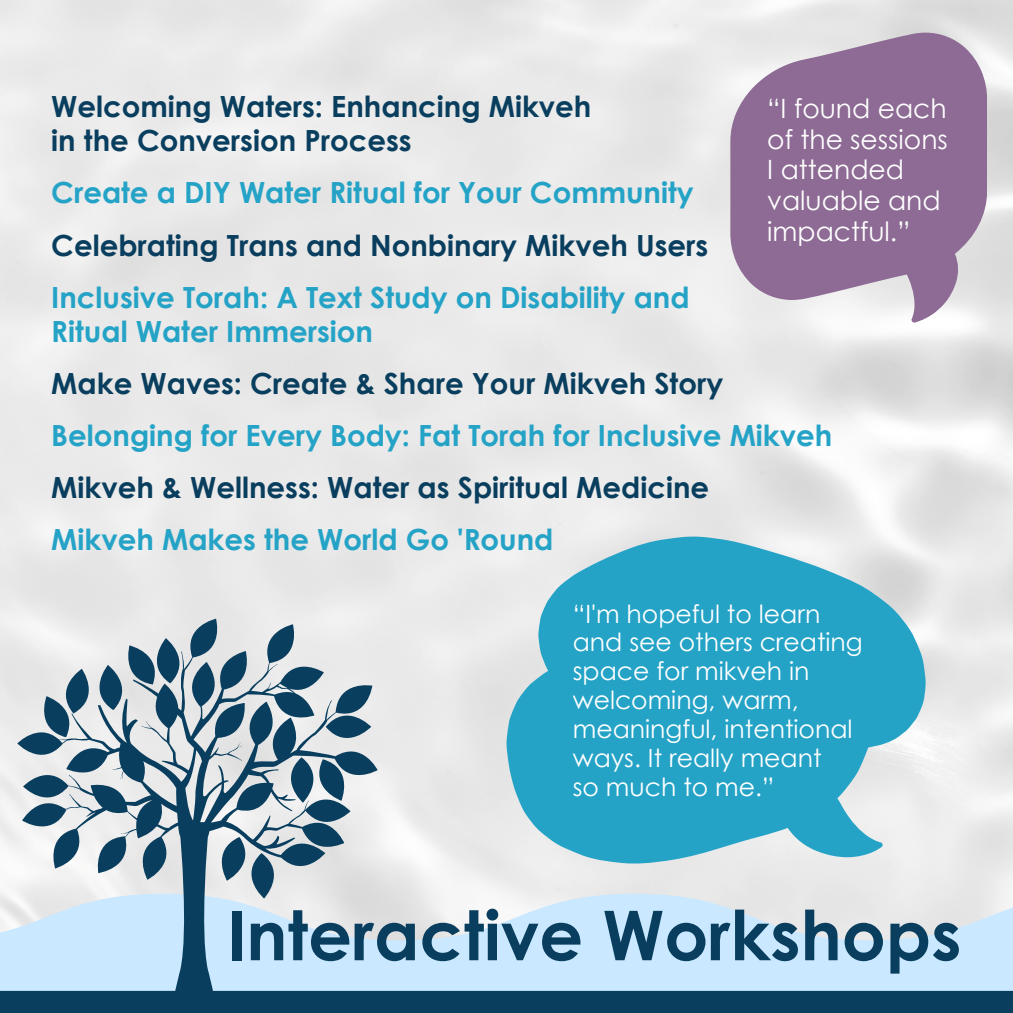
<style>
.page{position:relative;width:1013px;height:1013px;background:#fff}
.page>*{position:absolute;margin:0;border:0;box-sizing:border-box;transform-origin:0 0}
.t1{font:700 68.75px "Century Gothic";color:#093e5e}
.t2{font:700 29.12px/34px "Century Gothic";color:#24a3c7}
.t3{font:700 29.12px "Century Gothic";color:#093e5e}
.t4{font:26.62px/30.6px "Century Gothic";color:#fff}
.t5{font:25.12px/28.9px "Century Gothic";color:#fff}
</style>
<div class="page">
<img style="left:0;top:0;width:1012px;height:893px">
<svg style="left:0;top:893px;width:1012px;height:97px;background:#d3e8f8"></svg>
<svg style="left:730px;top:33px;width:256px;height:289px;background:#a085a6"></svg>
<svg style="left:506px;top:536px;width:419px;height:327px;background:#52b3cf"></svg>
<div style="left:0;top:990px;width:1012px;height:22px;background:#093e5e"></div>
<svg style="left:17px;top:618px;width:361px;height:387px;background:#a6bcca"></svg>
<svg style="left:277px;top:701px;width:94px;height:101px;background:#7f98a8"></svg>
<svg style="left:209px;top:837px;width:79px;height:61px;background:#9aadb8"></svg>
<svg style="left:34px;top:638px;width:159px;height:99px;background:#a3b4be"></svg>
<p class="t3" style="left:51px;top:88px;width:541px">Welcoming Waters: Enhancing Mikveh</p>
<p class="t3" style="left:51px;top:122px;width:362px">in the Conversion Process</p>
<p class="t2" style="left:51px;top:175px;width:644px">Create a DIY Water Ritual for Your Community</p>
<p class="t3" style="left:51px;top:226px;width:658px">Celebrating Trans and Nonbinary Mikveh Users</p>
<p class="t2" style="left:51px;top:279px;width:640px">Inclusive Torah: A Text Study on Disability and<br>Ritual Water Immersion</p>
<p class="t3" style="left:51px;top:365px;width:673px">Make Waves: Create &amp; Share Your Mikveh Story</p>
<p class="t2" style="left:51px;top:418px;width:782px">Belonging for Every Body: Fat Torah for Inclusive Mikveh</p>
<p class="t3" style="left:51px;top:469px;width:659px">Mikveh &amp; Wellness: Water as Spiritual Medicine</p>
<p class="t2" style="left:51px;top:522px;width:504px">Mikveh Makes the World Go 'Round</p>
<p class="t4" style="left:767px;top:92px;width:181px">“I found each</p>
<p class="t4" style="left:767px;top:123px;width:182px">of the sessions</p>
<p class="t4" style="left:767px;top:153px;width:175px">I attended valuable and impactful.”</p>
<p class="t5" style="left:573px;top:598px;width:291px">“I'm hopeful to learn and see others creating space for mikveh in welcoming, warm, meaningful, intentional ways. It really meant</p>
<p class="t5" style="left:573px;top:771px;width:203px">so much to me.”</p>
<p class="t1" style="left:227px;top:891px;width:736px">Interactive Workshops</p>
</div>
